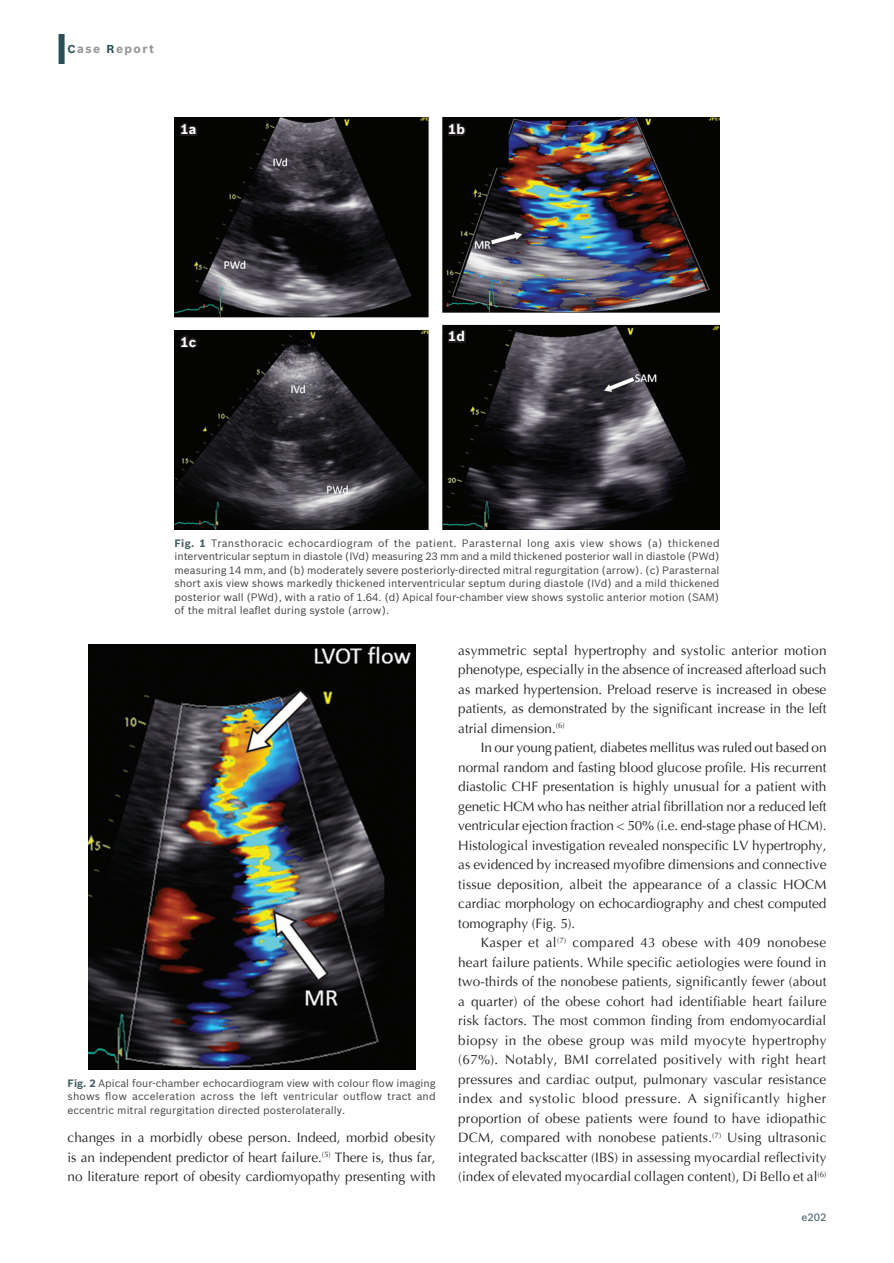
<style>
.page{position:relative;width:894px;height:1263px;background:#fff}
.page>*{position:absolute;margin:0;border:0;box-sizing:border-box;transform-origin:0 0}
.TX{font:13.5px/19.5px "Optima";letter-spacing:.005em;color:#231f20;text-align:justify}
.TXFL{font:13.5px/19.5px "Optima";color:#231f20;text-align:justify}
.t1{font:700 13.5px "Bosch Sans";color:#fff}
.t2{font:700 12px "Bosch Sans";letter-spacing:.12em;color:#939598}
.FGC{font:10.5px/13.5px "Bosch Sans";color:#414243;text-align:justify}
.FOLIO{font:500 10.5px "Bosch Sans";color:#4f676d}
.s1{font-size:11.25px;color:#284f56}
.s2{font-weight:700;color:#425d64}
</style>
<div class="page">
<div style="left:58px;top:34px;width:7px;height:30px;background:#284f56"></div>
<img style="left:174px;top:118px;width:545px;height:411px">
<svg style="left:179px;top:122px;width:19px;height:15px"></svg>
<svg style="left:446px;top:121px;width:21px;height:18px"></svg>
<svg style="left:179px;top:334px;width:21px;height:16px"></svg>
<svg style="left:446px;top:328px;width:21px;height:19px"></svg>
<img style="left:88px;top:644px;width:327px;height:425px">
<p class="t2" style="left:68px;top:42px;width:88px"><span class="s1">C</span>ase <span class="s1">R</span>eport</p>
<p class="t1" style="left:180px;top:121px;width:17px">1a</p>
<p class="t1" style="left:448px;top:121px;width:18px">1b</p>
<p class="t1" style="left:180px;top:333px;width:17px">1c</p>
<p class="t1" style="left:448px;top:328px;width:18px">1d</p>
<p class="FGC" style="left:174px;top:536px;width:546px"><span class="s2">Fig. 1</span> Transthoracic echocardiogram of the patient. Parasternal long axis view shows (a) thickened interventricular septum in diastole (IVd) measuring 23 mm and a mild thickened posterior wall in diastole (PWd) measuring 14 mm, and (b) moderately severe posteriorly-directed mitral regurgitation (arrow). (c) Parasternal short axis view shows markedly thickened interventricular septum during diastole (IVd) and a mild thickened posterior wall (PWd), with a ratio of 1.64. (d) Apical four-chamber view shows systolic anterior motion (SAM) of the mitral leaflet during systole (arrow).</p>
<p class="FGC" style="left:68px;top:1076px;width:369px"><span class="s2">Fig. 2</span> Apical four-chamber echocardiogram view with colour flow imaging shows flow acceleration across the left ventricular outflow tract and eccentric mitral regurgitation directed posterolaterally.</p>
<p class="TXFL" style="left:68px;top:1128px;width:369px">changes in a morbidly obese person. Indeed, morbid obesity is an independent predictor of heart failure.<sup>(5)</sup> There is, thus far, no literature report of obesity cardiomyopathy presenting with</p>
<p class="TXFL" style="left:458px;top:640px;width:369px">asymmetric septal hypertrophy and systolic anterior motion phenotype, especially in the absence of increased afterload such as marked hypertension. Preload reserve is increased in obese patients, as demonstrated by the significant increase in the left atrial dimension.<sup>(6)</sup></p>
<p class="TX" style="left:458px;top:738px;width:369px;text-indent:22px">In our young patient, diabetes mellitus was ruled out based on normal random and fasting blood glucose profile. His recurrent diastolic CHF presentation is highly unusual for a patient with genetic HCM who has neither atrial fibrillation nor a reduced left ventricular ejection fraction &lt; 50% (i.e. end-stage phase of HCM).<br>Histological investigation revealed nonspecific LV hypertrophy, as evidenced by increased myofibre dimensions and connective tissue deposition, albeit the appearance of a classic HOCM cardiac morphology on echocardiography and chest computed tomography (Fig. 5).</p>
<p class="TX" style="left:458px;top:933px;width:369px;text-indent:22px">Kasper et al<sup>(7)</sup> compared 43 obese with 409 nonobese heart failure patients. While specific aetiologies were found in two-thirds of the nonobese patients, significantly fewer (about a quarter) of the obese cohort had identifiable heart failure risk factors. The most common finding from endomyocardial biopsy in the obese group was mild myocyte hypertrophy (67%). Notably, BMI correlated positively with right heart pressures and cardiac output, pulmonary vascular resistance index and systolic blood pressure. A significantly higher proportion of obese patients were found to have idiopathic DCM, compared with nonobese patients.<sup>(7)</sup> Using ultrasonic integrated backscatter (IBS) in assessing myocardial reflectivity (index of elevated myocardial collagen content), Di Bello et al<sup>(6)</sup></p>
<p class="FOLIO" style="left:801px;top:1211px;width:26px">e202</p>
</div>
